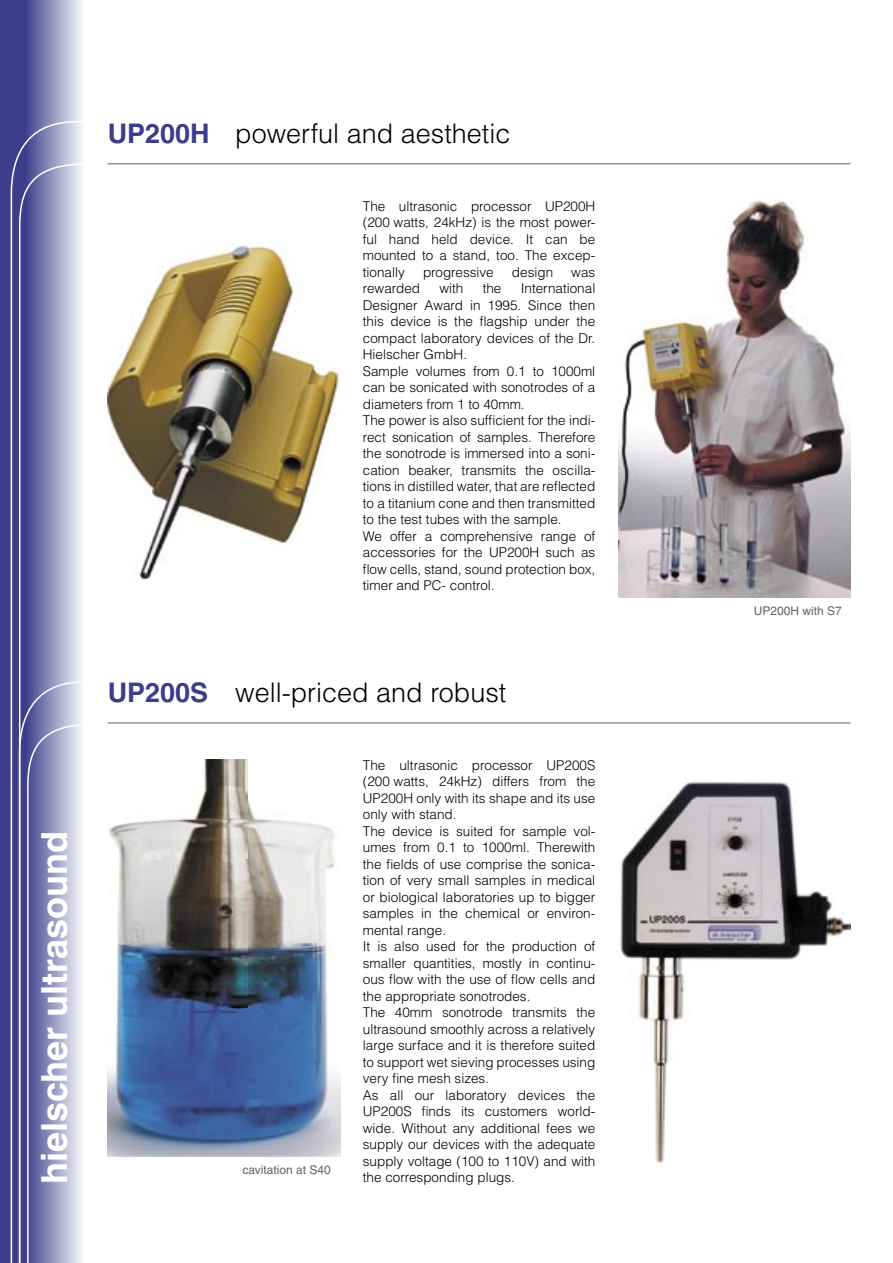
<style>
.page{position:relative;width:893px;height:1263px;background:#fff}
.page>*{position:absolute;margin:0;border:0;box-sizing:border-box;transform-origin:0 0}
.t1{font:700 36px "Helvetica";color:#fff}
.t2{font:300 27px "Helvetica";color:#000}
.t3{font:300 13.5px/16.5px "Helvetica";color:#000}
.t4{font:12px "Helvetica";color:#636363}
.s1{font-weight:700;color:#3c3d8b}
</style>
<div class="page">
<img style="left:618px;top:200px;width:232px;height:397px">
<img style="left:108px;top:242px;width:232px;height:338px">
<img style="left:115px;top:759px;width:225px;height:398px">
<img style="left:620px;top:781px;width:230px;height:383px">
<svg style="left:0;top:0;width:82px;height:1263px;background:#5a5b9c"></svg>
<svg style="left:10px;top:119px;width:72px;height:1144px;background:#8989b8"></svg>
<hr style="left:108px;top:163px;width:742px;height:1px;background:#939393">
<svg style="left:18px;top:679px;width:97px;height:584px"></svg>
<hr style="left:108px;top:722px;width:742px;height:2px;background:#939393">
<h1 class="t1" style="left:32px;top:1184px;width:355px;rotate:-90deg">hielscher ultrasound</h1>
<h2 class="t2" style="left:108px;top:116px;width:404px"><span class="s1">UP200H</span> powerful and aesthetic</h2>
<p class="t3" style="left:363px;top:197px;width:234px;text-align:justify">The ultrasonic processor UP200H (200 watts, 24kHz) is the most power&shy;ful hand held device. It can be mounted to a stand, too. The excep&shy;tionally</p>
<p class="t3" style="left:423px;top:263px;width:72px">progressive</p>
<p class="t3" style="left:512px;top:263px;width:43px">design</p>
<p class="t3" style="left:571px;top:263px;width:26px">was</p>
<p class="t3" style="left:363px;top:280px;width:234px;text-indent:158px">International Designer Award in 1995. Since then this device is the flagship under the compact laboratory devices of the Dr.<br>Hielscher GmbH.<br>Sample volumes from 0.1 to 1000ml can be sonicated with sonotrodes of a diameters from 1 to 40mm.<br>The power is also sufficient for the indi&shy;rect sonication of samples. Therefore the sonotrode is immersed into a soni&shy;cation beaker, transmits the oscilla&shy;tions in distilled water, that are reflected to a titanium cone and then transmitted to the test tubes with the sample.<br>We offer a comprehensive range of accessories for the UP200H such as flow cells, stand, sound protection box, timer and PC- control.</p>
<p class="t3" style="left:363px;top:280px;width:59px">rewarded</p>
<p class="t3" style="left:439px;top:280px;width:26px">with</p>
<p class="t3" style="left:483px;top:280px;width:20px">the</p>
<h2 class="t2" style="left:108px;top:675px;width:400px"><span class="s1">UP200S</span> well-priced and robust</h2>
<p class="t4" style="left:242px;top:1163px;width:90px">cavitation at S40</p>
<p class="t3" style="left:363px;top:757px;width:234px">The ultrasonic processor UP200S (200 watts, 24kHz) differs from the UP200H only with its shape and its use only with stand.<br>The device is suited for sample vol&shy;umes from 0.1 to 1000ml. Therewith the fields of use comprise the sonica&shy;tion of very small samples in medical or biological laboratories up to bigger samples in the chemical or environ&shy;mental range.<br>It is also used for the production of smaller quantities, mostly in continu&shy;ous flow with the use of flow cells and the appropriate sonotrodes.<br>The 40mm sonotrode transmits the ultrasound smoothly across a relatively large surface and it is therefore suited to support wet sieving processes using very fine mesh sizes.<br>As all our laboratory devices the UP200S finds its customers world&shy;wide. Without any additional fees we supply our devices with the adequate supply voltage (100 to 110V) and with the corresponding plugs.</p>
<p class="t4" style="left:754px;top:604px;width:90px">UP200H with S7</p>
</div>
